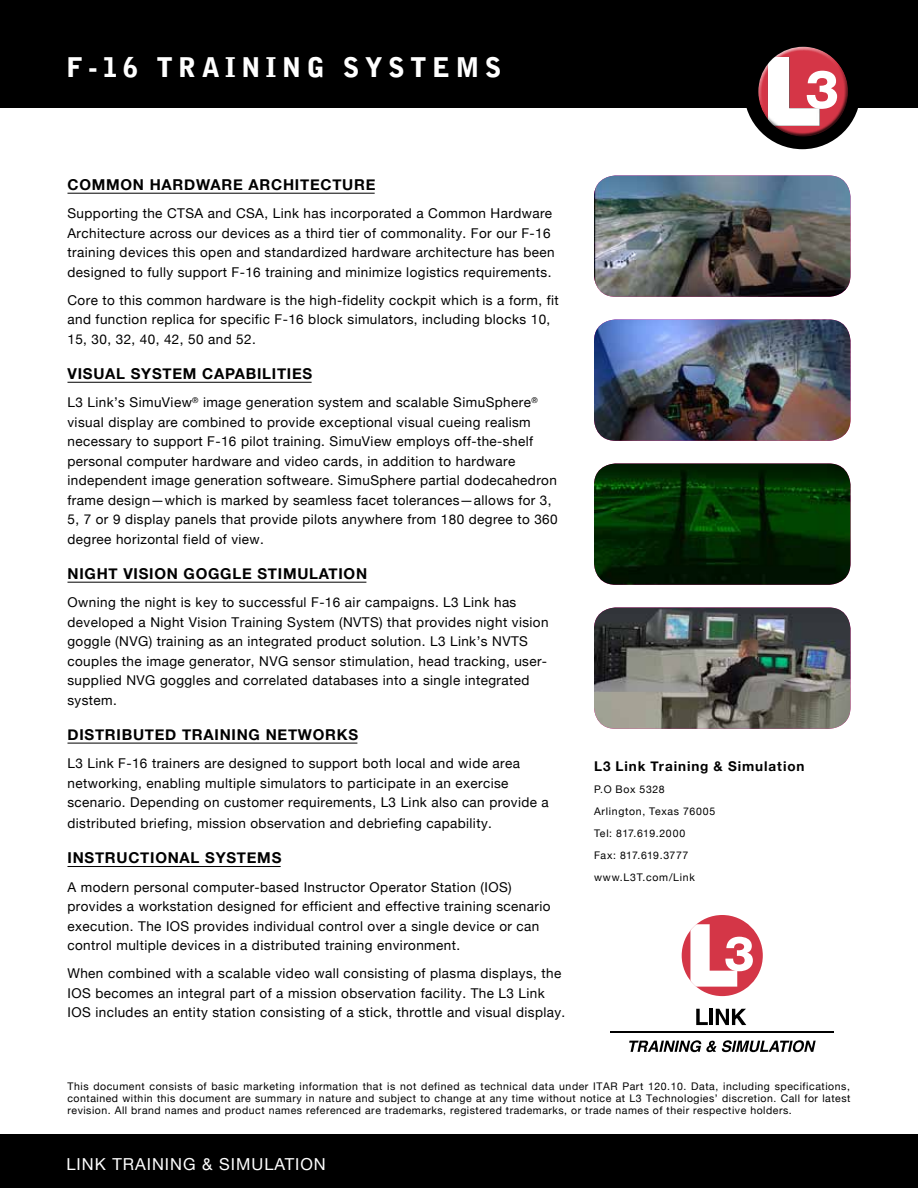
<style>
.page{position:relative;width:918px;height:1188px;background:#fff}
.page>*{position:absolute;margin:0;border:0;box-sizing:border-box;transform-origin:0 0}
.t1{font:900 27px "Bell Gothic Std";letter-spacing:.2em;color:#fff}
.t2{font:16.5px "Helvetica Neue";letter-spacing:.06em;color:#fff}
.t3{font:700 15px "Helvetica Neue";letter-spacing:.05em;color:#000}
.t4{font:13.5px/19.5px "Helvetica Neue";letter-spacing:.03em;color:#000}
.t5{font:700 13.5px "Helvetica Neue";letter-spacing:.07em;color:#000}
.t6{font:10.5px/22.2px "Helvetica Neue";letter-spacing:.05em;color:#000;text-align:justify}
</style>
<div class="page">
<div style="left:0;top:0;width:918px;height:108px;background:#000"></div>
<div style="left:744px;top:33px;width:117px;height:116px;background:#000;border-radius:50%"></div>
<div style="left:757px;top:47px;width:88px;height:82px;background:#fff;opacity:.75"></div>
<div style="left:759px;top:54px;width:90px;height:84px;background:#000;opacity:.75"></div>
<div style="left:0;top:1134px;width:918px;height:54px;background:#000"></div>
<hr style="left:68px;top:193px;width:307px;height:1px;background:#000">
<hr style="left:68px;top:382px;width:244px;height:1px;background:#000">
<hr style="left:68px;top:582px;width:298px;height:1px;background:#000">
<hr style="left:68px;top:743px;width:289px;height:1px;background:#000">
<hr style="left:68px;top:866px;width:213px;height:1px;background:#000">
<hr style="left:611px;top:1032px;width:223px;height:1px;background:#000">
<div style="left:682px;top:915px;width:81px;height:81px;background:#d43647;border-radius:50%"></div>
<svg style="left:690px;top:924px;width:63px;height:63px"></svg>
<svg style="left:696px;top:1009px;width:12px;height:16px"></svg>
<hr style="left:710px;top:1009px;width:3px;height:16px;background:#000">
<svg style="left:716px;top:1009px;width:30px;height:16px"></svg>
<svg style="left:629px;top:1040px;width:87px;height:12px"></svg>
<svg style="left:722px;top:1040px;width:94px;height:12px"></svg>
<img style="left:594px;top:176px;width:256px;height:121px">
<img style="left:594px;top:319px;width:256px;height:122px">
<img style="left:594px;top:464px;width:256px;height:121px">
<img style="left:594px;top:608px;width:256px;height:121px">
<h1 class="t1" style="left:66px;top:52px;width:436px">F-16 TRAINING SYSTEMS</h1>
<p class="t3" style="left:68px;top:173px;width:309px">COMMON HARDWARE ARCHITECTURE</p>
<p class="t4" style="left:68px;top:204px;width:489px">Supporting the CTSA and CSA, Link has incorporated a Common Hardware Architecture across our devices as a third tier of commonality. For our F-16 training devices this open and standardized hardware architecture has been designed to fully support F-16 training and minimize logistics requirements.</p>
<p class="t4" style="left:68px;top:291px;width:493px">Core to this common hardware is the high-fidelity cockpit which is a form, fit and function replica for specific F-16 block simulators, including blocks 10,<br>15, 30, 32, 40, 42, 50 and 52.</p>
<p class="t3" style="left:68px;top:362px;width:246px">VISUAL SYSTEM CAPABILITIES</p>
<p class="t4" style="left:67px;top:394px;width:492px">L3 Link’s SimuView<sup>®</sup> image generation system and scalable SimuSphere<sup>® </sup>visual display are combined to provide exceptional visual cueing realism necessary to support F-16 pilot training. SimuView employs off-the-shelf personal computer hardware and video cards, in addition to hardware independent image generation softweare. SimuSphere partial dodecahedron frame design—which is marked by seamless facet tolerances—allows for 3, 5, 7 or 9 display panels that provide pilots anywhere from 180 degree to 360 degree horizontal field of view.</p>
<p class="t3" style="left:68px;top:562px;width:301px">NIGHT VISION GOGGLE STIMULATION</p>
<p class="t4" style="left:68px;top:593px;width:483px">Owning the night is key to successful F-16 air campaigns. L3 Link has developed a Night Vision Training System (NVTS) that provides night vision goggle (NVG) training as an integrated product solution. L3 Link’s NVTS couples the image generator, NVG sensor stimulation, head tracking, user&shy;supplied NVG goggles and correlated databases into a single integrated system.</p>
<p class="t3" style="left:68px;top:723px;width:292px">DISTRIBUTED TRAINING NETWORKS</p>
<p class="t4" style="left:68px;top:754px;width:483px">L3 Link F-16 trainers are designed to support both local and wide area networking, enabling multiple simulators to participate in an exercise scenario. Depending on customer requirements, L3 Link also can provide a</p>
<p class="t4" style="left:68px;top:814px;width:426px">distributed briefing, mission observation and debriefing capability.</p>
<p class="t3" style="left:68px;top:846px;width:215px">INSTRUCTIONAL SYSTEMS</p>
<p class="t4" style="left:68px;top:878px;width:485px">A modern personal computer-based Instructor Operator Station (IOS) provides a workstation designed for efficient and effective training scenario execution. The IOS provides individual control over a single device or can control multiple devices in a distributed training environment.</p>
<p class="t4" style="left:68px;top:964px;width:499px">When combined with a scalable video wall consisting of plasma displays, the<br>IOS becomes an integral part of a mission observation facility. The L3 Link<br>IOS includes an entity station consisting of a stick, throttle and visual display.</p>
<p class="t5" style="left:594px;top:755px;width:212px">L3 Link Training &amp; Simulation</p>
<p class="t6" style="left:594px;top:779px;width:123px;text-align:left">P.O Box 5328<br>Arlington, Texas 76005<br>Tel: 817.619.2000<br>Fax: 817.619.3777 www.L3T.com/Link</p>
<p class="t6" style="left:68px;top:1081px;width:785px;line-height:12px">This document consists of basic marketing information that is not defined as technical data under ITAR Part 120.10. Data, including specifications, contained within this document are summary in nature and subject to change at any time without notice at L3 Technologies’ discretion. Call for latest revision. All brand names and product names referenced are trademarks, registered trademarks, or trade names of their respective holders.</p>
<p class="t2" style="left:66px;top:1152px;width:261px">LINK TRAINING &amp; SIMULATION</p>
</div>
